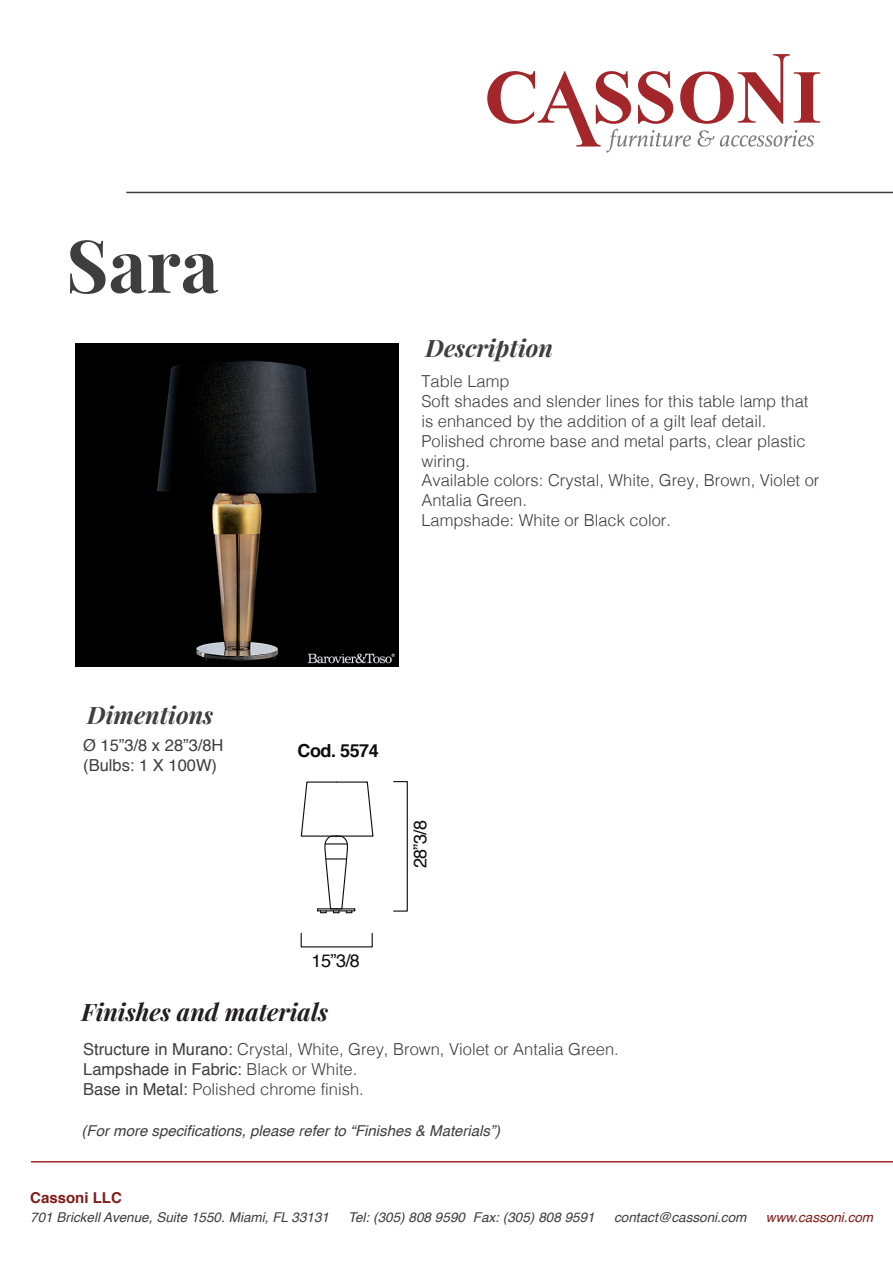
<style>
.page{position:relative;width:893px;height:1263px;background:#fff}
.page>*{position:absolute;margin:0;border:0;box-sizing:border-box;transform-origin:0 0}
.t1{font:700 73.2px "Playfair Display";color:#3e3e3f}
.t2{font:italic 700 24px "Playfair Display";color:#3e3e3f}
.t3{font:italic 700 24px "Playfair Display";color:#231f20}
.t4{font:18px "Helvetica";color:#0f0b11}
.t5{font:700 18px "Helvetica";letter-spacing:-.025em;color:#0f0b11}
.t6{font:300 16.5px/19.8px "Helvetica";color:#3e3e3f}
.t7{font:16.5px/19.8px "Helvetica";color:#3e3e3f}
.t8{font:italic 15px "Helvetica";color:#3e3e3f}
.t9{font:700 15px "Helvetica";color:#801d1a}
.t10{font:italic 13.5px "Helvetica";color:#3e3e3f}
.t11{font:italic 13.5px "Helvetica";color:#801d1a}
.s1{font-weight:400}
</style>
<div class="page">
<hr style="left:31px;top:1161px;width:862px;height:1px;background:#a3272a">
<hr style="left:126px;top:192px;width:767px;height:1px;background:#3e3e3f">
<svg style="left:487px;top:54px;width:333px;height:99px"></svg>
<img style="left:76px;top:344px;width:322px;height:322px">
<hr style="left:336px;top:781px;width:31px;height:2px;background:#0f0b11">
<svg style="left:366px;top:781px;width:8px;height:56px"></svg>
<hr style="left:336px;top:835px;width:36px;height:2px;background:#0f0b11">
<svg style="left:300px;top:781px;width:56px;height:132px"></svg>
<div style="left:393px;top:781px;width:15px;height:131px;border:1px solid #0f0b11"></div>
<h1 class="t1" style="left:66px;top:219px;width:154px">Sara</h1>
<h2 class="t2" style="left:87px;top:698px;width:128px">Dimentions</h2>
<p class="t7" style="left:83px;top:736px;width:142px">Ø 15”3/8 x 28”3/8H (Bulbs: 1 X 100W)</p>
<h2 class="t2" style="left:426px;top:332px;width:129px">Description</h2>
<p class="t6" style="left:421px;top:370px;width:399px">Table Lamp<br>Soft shades and slender lines for this table lamp that is enhanced by the addition of a gilt leaf detail.<br>Polished chrome base and metal parts, clear plastic wiring.<br>Available colors: Crystal, White, Grey, Brown, Violet or Antalia Green.<br>Lampshade: White or Black color.</p>
<p class="t5" style="left:297px;top:736px;width:83px">Cod. 5574</p>
<p class="t4" style="left:312px;top:947px;width:50px">15”3/8</p>
<p class="t4" style="left:406px;top:868px;width:50px;rotate:-90deg">28”3/8</p>
<h2 class="t3" style="left:82px;top:995px;width:248px">Finishes and materials</h2>
<p class="t6" style="left:83px;top:1038px;width:537px"><span class="s1">Structure in Murano:</span> Crystal, White, Grey, Brown, Violet or Antalia Green.<br><span class="s1">Lampshade in Fabric:</span> Black or White.<br><span class="s1">Base in Metal:</span> Polished chrome finish.</p>
<p class="t8" style="left:82px;top:1118px;width:420px">(For more specifications, please refer to “Finishes &amp; Materials”)</p>
<p class="t9" style="left:30px;top:1185px;width:93px">Cassoni LLC</p>
<p class="t10" style="left:30px;top:1207px;width:300px">701 Brickell Avenue, Suite 1550. Miami, FL 33131</p>
<p class="t10" style="left:348px;top:1207px;width:248px">Tel: (305) 808 9590 Fax: (305) 808 9591</p>
<p class="t10" style="left:614px;top:1207px;width:134px">contact@cassoni.com</p>
<p class="t11" style="left:766px;top:1207px;width:109px">www.cassoni.com</p>
</div>
